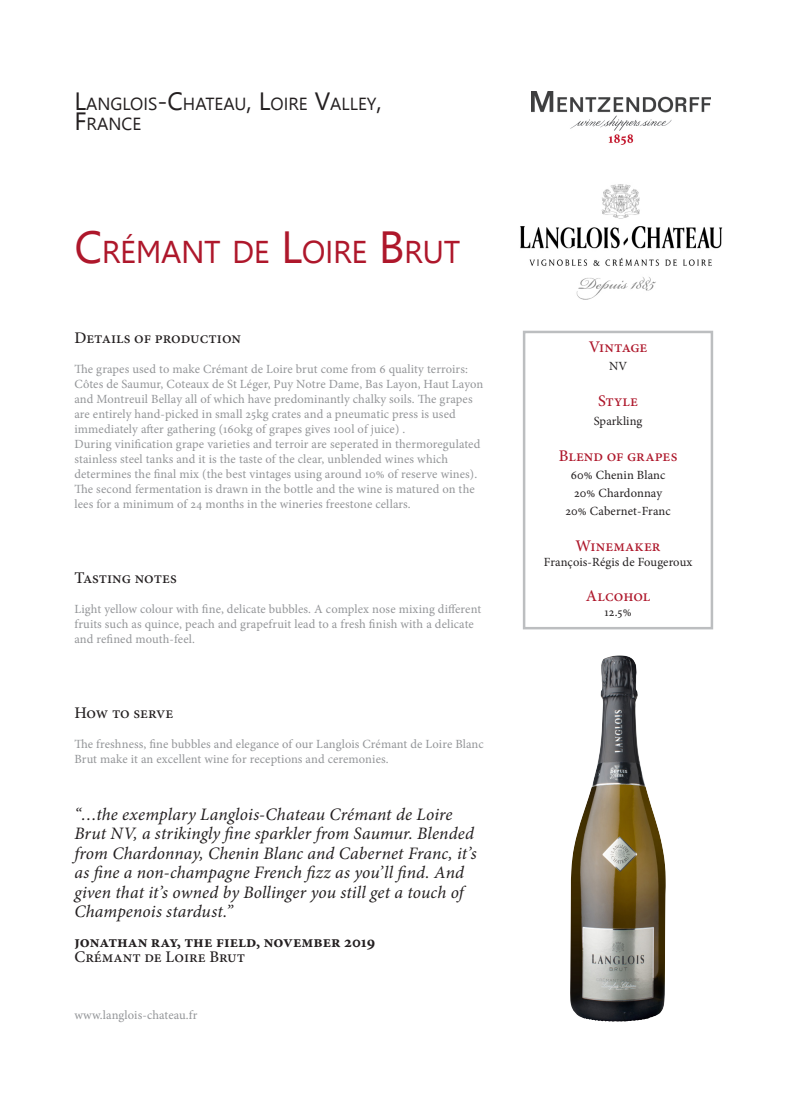
<style>
.page{position:relative;width:787px;height:1095px;background:#fff}
.page>*{position:absolute;margin:0;border:0;box-sizing:border-box;transform-origin:0 0}
._1_2_Wine_Name{font:31.5px "Leelawadee";letter-spacing:-.015em;color:#ae172b}
._1_4_Press_quote_ita{font:italic 17.5px/19.4px "Minion Pro";letter-spacing:.005em;color:#231f20}
.t1{font:17.5px/20px "Leelawadee";color:#231f20}
._1_3_Taste_note_text{font:500 16.25px "Minion Pro";letter-spacing:-.005em;color:#231f20}
._2_0_More_info_Heade{font:500 16.25px "Minion Pro";letter-spacing:.005em;color:#ae172b}
._1_5_Press_quote_Bol{font:700 16.25px "Minion Pro";color:#231f20}
._1_6_Press_quote_Win{font:500 16.25px "Minion Pro";color:#231f20}
._2_0_More_info_Heade-2{font:500 16.25px "Minion Pro";letter-spacing:-.025em;color:#ae172b}
._1_0_Taste_note_main{font:12.5px/15px "Minion Pro";letter-spacing:.01em;color:#939598}
._2_1_More_info_Heade{font:12.5px "Minion Pro";letter-spacing:.01em;color:#231f20}
.s1{font-size:25px}
.s2{font-size:45px}
</style>
<div class="page">
<img style="left:531px;top:91px;width:179px;height:53px">
<div style="left:523px;top:331px;width:190px;height:298px;border:2px solid #bcbec0"></div>
<img style="left:520px;top:184px;width:203px;height:116px">
<img style="left:570px;top:657px;width:96px;height:365px">
<h2 class="t1" style="left:74px;top:94px;width:309px"><span class="s1">L</span>ANGLOIS<span class="s1">-C</span>HATEAU<span class="s1">, L</span>OIRE <span class="s1">V</span>ALLEY<span class="s1">,<br>F</span>RANCE</h2>
<p class="_1_2_Wine_Name" style="left:74px;top:234px;width:387px"><span class="s2">C</span>RÉMANT DE <span class="s2">L</span>OIRE <span class="s2">B</span>RUT</p>
<p class="_1_3_Taste_note_text" style="left:74px;top:326px;width:168px">Details of production</p>
<p class="_1_0_Taste_note_main" style="left:74px;top:361px;width:410px">The grapes used to make Crémant de Loire brut come from 6 quality terroirs:<br>Côtes de Saumur, Coteaux de St Léger, Puy Notre Dame, Bas Layon, Haut Layon and Montreuil Bellay all of which have predominantly chalky soils. The grapes are entirely hand-picked in small 25kg crates and a pneumatic press is used immediately after gathering (160kg of grapes gives 100l of juice) .</p>
<p class="_1_0_Taste_note_main" style="left:74px;top:436px;width:407px">During vinification grape varieties and terroir are seperated in thermoregulated</p>
<p class="_1_0_Taste_note_main" style="left:74px;top:451px;width:404px">stainless steel tanks and it is the taste of the clear, unblended wines which determines the final mix (the best vintages using around 10% of reserve wines).</p>
<p class="_1_0_Taste_note_main" style="left:74px;top:481px;width:402px">The second fermentation is drawn in the bottle and the wine is matured on the lees for a minimum of 24 months in the wineries freestone cellars.</p>
<p class="_1_3_Taste_note_text" style="left:74px;top:566px;width:104px">Tasting notes</p>
<p class="_1_0_Taste_note_main" style="left:74px;top:601px;width:408px">Light yellow colour with fine, delicate bubbles. A complex nose mixing different fruits such as quince, peach and grapefruit lead to a fresh finish with a delicate and refined mouth-feel.</p>
<p class="_1_3_Taste_note_text" style="left:74px;top:701px;width:101px">How to serve</p>
<p class="_1_0_Taste_note_main" style="left:74px;top:736px;width:411px">The freshness, fine bubbles and elegance of our Langlois Crémant de Loire Blanc</p>
<p class="_1_0_Taste_note_main" style="left:74px;top:751px;width:316px">Brut make it an excellent wine for receptions and ceremonies.</p>
<p class="_1_4_Press_quote_ita" style="left:74px;top:805px;width:404px">“…the exemplary Langlois-Chateau Crémant de Loire Brut NV, a strikingly fine sparkler from Saumur. Blended from Chardonnay, Chenin Blanc and Cabernet Franc, it’s as fine a non-champagne French fizz as you’ll find. And given that it’s owned by Bollinger you still get a touch of Champenois stardust.”</p>
<p class="_1_5_Press_quote_Bol" style="left:74px;top:930px;width:302px">jonathan ray, the field, november 2019</p>
<p class="_1_6_Press_quote_Win" style="left:74px;top:946px;width:172px">Crémant de Loire Brut</p>
<p class="_1_0_Taste_note_main" style="left:74px;top:1007px;width:125px">www.langlois-chateau.fr</p>
<p class="_2_0_More_info_Heade-2" style="left:588px;top:336px;width:60px">Vintage</p>
<p class="_2_1_More_info_Heade" style="left:609px;top:358px;width:20px">NV</p>
<p class="_2_0_More_info_Heade" style="left:598px;top:390px;width:42px">Style</p>
<p class="_2_1_More_info_Heade" style="left:593px;top:412px;width:50px">Sparkling</p>
<p class="_2_0_More_info_Heade" style="left:559px;top:445px;width:120px">Blend of grapes</p>
<p class="_2_1_More_info_Heade" style="left:571px;top:466px;width:96px">60% Chenin Blanc</p>
<p class="_2_1_More_info_Heade" style="left:574px;top:485px;width:89px">20% Chardonnay</p>
<p class="_2_1_More_info_Heade" style="left:565px;top:503px;width:107px">20% Cabernet-Franc</p>
<p class="_2_0_More_info_Heade" style="left:575px;top:535px;width:87px">Winemaker</p>
<p class="_2_1_More_info_Heade" style="left:544px;top:554px;width:150px">François-Régis de Fougeroux</p>
<p class="_2_0_More_info_Heade" style="left:586px;top:585px;width:66px">Alcohol</p>
<p class="_2_1_More_info_Heade" style="left:604px;top:603px;width:29px">12.5%</p>
</div>
